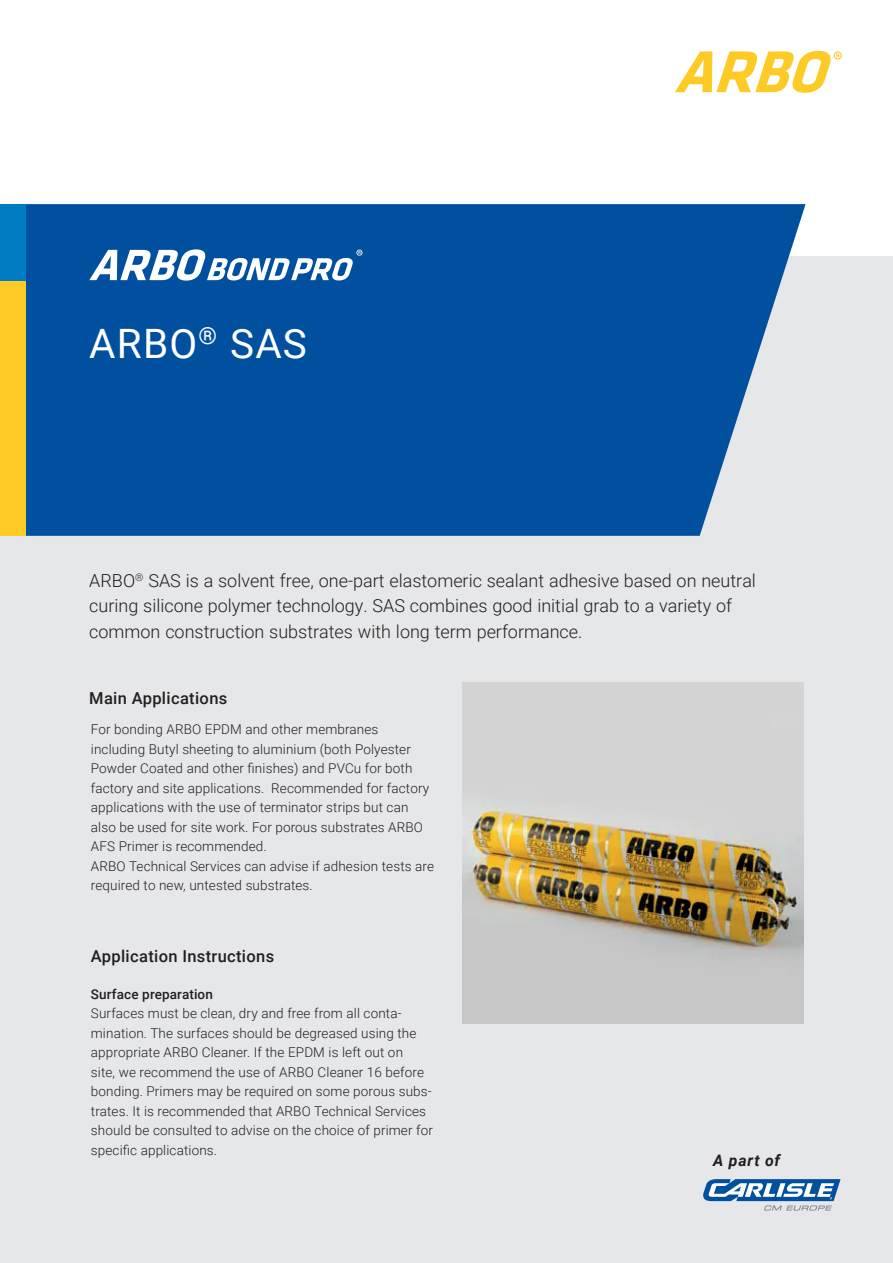
<style>
.page{position:relative;width:893px;height:1263px;background:#fff}
.page>*{position:absolute;margin:0;border:0;box-sizing:border-box;transform-origin:0 0}
.t1{font:40.5px "Roboto";letter-spacing:.03em;color:#fff}
.t2{font:300 18px/25.5px "Roboto";color:#231f20}
.t3{font:500 16.5px "Roboto";letter-spacing:.02em;color:#231f20}
.t4{font:italic 700 15.75px "Roboto";letter-spacing:.05em;color:#231f20}
.t5{font:300 13.5px/19.5px "Roboto";letter-spacing:.01em;color:#231f20}
.t6{font:500 13.5px "Roboto";letter-spacing:.01em;color:#231f20}
</style>
<div class="page">
<div style="left:0;top:536px;width:892px;height:727px;background:#e6e7e9"></div>
<svg style="left:703px;top:1179px;width:138px;height:31px"></svg>
<img style="left:462px;top:682px;width:341px;height:341px">
<div style="left:0;top:255px;width:893px;height:281px;background:#e6e7e9"></div>
<svg style="left:26px;top:204px;width:780px;height:332px;background:#115aa4"></svg>
<div style="left:0;top:204px;width:26px;height:332px;background:#fecb26"></div>
<div style="left:0;top:1239px;width:893px;height:24px;background:#e6e7e9"></div>
<div style="left:0;top:204px;width:26px;height:76px;background:#007cc2"></div>
<svg style="left:675px;top:51px;width:167px;height:42px"></svg>
<svg style="left:89px;top:249px;width:273px;height:32px;background:#6d9bc8"></svg>
<h1 class="t1" style="left:89px;top:315px;width:219px">ARBO<sup>®</sup> SAS</h1>
<h2 class="t2" style="left:89px;top:567px;width:668px">ARBO<sup>®</sup> SAS is a solvent free, one-part elastomeric sealant adhesive based on neutral curing silicone polymer technology. SAS combines good initial grab to a variety of common construction substrates with long term performance.</h2>
<p class="t3" style="left:89px;top:687px;width:140px">Main Applications</p>
<p class="t5" style="left:91px;top:719px;width:345px">For bonding ARBO EPDM and other membranes including Butyl sheeting to aluminium (both Polyester Powder Coated and other finishes) and PVCu for both factory and site applications. Recommended for factory applications with the use of terminator strips but can also be used for site work. For porous substrates ARBO AFS Primer is recommended.<br>ARBO Technical Services can advise if adhesion tests are required to new, untested substrates.</p>
<p class="t3" style="left:91px;top:945px;width:185px">Application Instructions</p>
<p class="t6" style="left:91px;top:984px;width:124px">Surface preparation</p>
<p class="t5" style="left:91px;top:1003px;width:344px">Surfaces must be clean, dry and free from all conta&shy;mination. The surfaces should be degreased using the appropriate ARBO Cleaner. If the EPDM is left out on<br>site, we recommend the use of ARBO Cleaner 16 before bonding. Primers may be required on some porous subs&shy;trates. It is recommended that ARBO Technical Services should be consulted to advise on the choice of primer for specific applications.</p>
<p class="t4" style="left:713px;top:1149px;width:69px">A part of</p>
</div>
